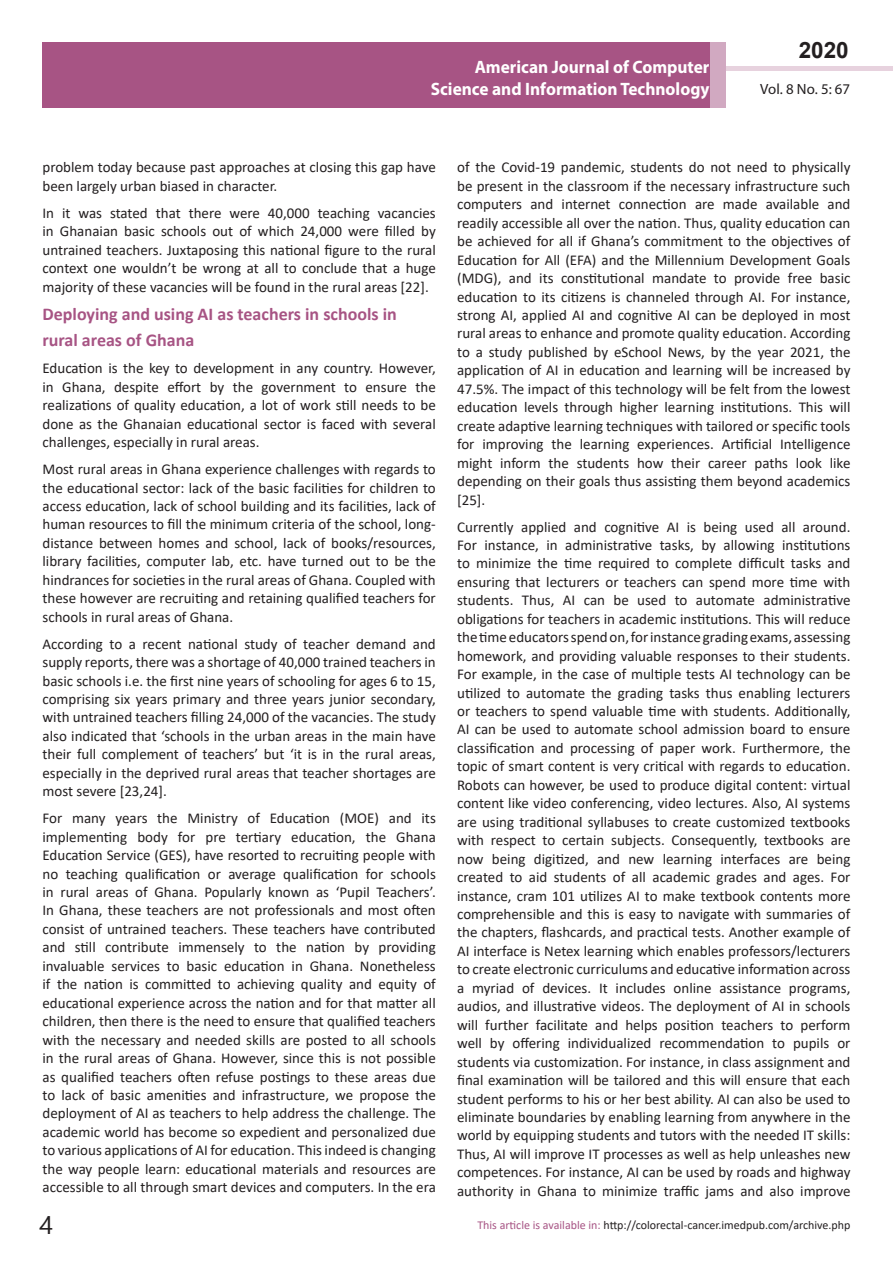
<style>
.page{position:relative;width:893px;height:1263px;background:#fff}
.page>*{position:absolute;margin:0;border:0;box-sizing:border-box;transform-origin:0 0}
.t1{font:25.5px "Nirmala UI";color:#231f20}
.t2{font:700 22.5px "Arial";color:#231f20}
.side-heading{font:700 18px/26.4px "Calibri";color:#a75484}
.t3{font:700 18px/21.6px "Myriad Pro";color:#fff;text-align:right;scale:.96 1}
.t4{font:15px/18.5px "Calibri";color:#231f20;text-align:justify}
.t5{font:14.85px "Myriad Pro";color:#231f20}
.t6{font:12px "Calibri";color:#231f20}
.s1{color:#a75484}
</style>
<div class="page">
<div style="left:722px;top:66px;width:171px;height:5px;background:#e7d2de"></div>
<div style="left:43px;top:42px;width:682px;height:66px;background:#a75484"></div>
<div style="left:710px;top:42px;width:15px;height:66px;background:#d1a9c1"></div>
<p class="t3" style="left:431px;top:56px;width:292px">American Journal of Computer<br>Science and Information Technology</p>
<h2 class="t2" style="left:799px;top:35px;width:52px">2020</h2>
<p class="t5" style="left:760px;top:80px;width:92px">Vol. 8 No. 5: 67</p>
<p class="t4" style="left:43px;top:158px;width:395px">problem today because past approaches at closing this gap have been largely urban biased in character.</p>
<p class="t4" style="left:43px;top:203px;width:395px">In it was stated that there were 40,000 teaching vacancies in Ghanaian basic schools out of which 24,000 were filled by untrained teachers. Juxtaposing this national figure to the rural context one wouldn’t be wrong at all to conclude that a huge majority of these vacancies will be found in the rural areas [22].</p>
<p class="side-heading" style="left:43px;top:300px;width:356px">Deploying and using AI as teachers in schools in rural areas of Ghana</p>
<p class="t4" style="left:43px;top:359px;width:395px">Education is the key to development in any country. However, in Ghana, despite effort by the government to ensure the realizations of quality education, a lot of work still needs to be done as the Ghanaian educational sector is faced with several challenges, especially in rural areas.</p>
<p class="t4" style="left:43px;top:459px;width:395px">Most rural areas in Ghana experience challenges with regards to the educational sector: lack of the basic facilities for children to access education, lack of school building and its facilities, lack of human resources to fill the minimum criteria of the school, long&shy;distance between homes and school, lack of books/resources, library facilities, computer lab, etc. have turned out to be the hindrances for societies in the rural areas of Ghana. Coupled with these however are recruiting and retaining qualified teachers for schools in rural areas of Ghana.</p>
<p class="t4" style="left:43px;top:634px;width:395px">According to a recent national study of teacher demand and supply reports, there was a shortage of 40,000 trained teachers in basic schools i.e. the first nine years of schooling for ages 6 to 15, comprising six years primary and three years junior secondary, with untrained teachers filling 24,000 of the vacancies. The study also indicated that ‘schools in the urban areas in the main have their full complement of teachers’ but ‘it is in the rural areas, especially in the deprived rural areas that teacher shortages are most severe [23,24].</p>
<p class="t4" style="left:43px;top:809px;width:395px">For many years the Ministry of Education (MOE) and its implementing body for pre tertiary education, the Ghana Education Service (GES), have resorted to recruiting people with no teaching qualification or average qualification for schools in rural areas of Ghana. Popularly known as ‘Pupil Teachers’.<br>In Ghana, these teachers are not professionals and most often consist of untrained teachers. These teachers have contributed and still contribute immensely to the nation by providing invaluable services to basic education in Ghana. Nonetheless if the nation is committed to achieving quality and equity of educational experience across the nation and for that matter all children, then there is the need to ensure that qualified teachers with the necessary and needed skills are posted to all schools in the rural areas of Ghana. However, since this is not possible as qualified teachers often refuse postings to these areas due to lack of basic amenities and infrastructure, we propose the deployment of AI as teachers to help address the challenge. The academic world has become so expedient and personalized due to various applications of AI for education. This indeed is changing the way people learn: educational materials and resources are accessible to all through smart devices and computers. In the era</p>
<p class="t4" style="left:457px;top:158px;width:395px">of the Covid-19 pandemic, students do not need to physically be present in the classroom if the necessary infrastructure such computers and internet connection are made available and readily accessible all over the nation. Thus, quality education can be achieved for all if Ghana’s commitment to the objectives of Education for All (EFA) and the Millennium Development Goals (MDG), and its constitutional mandate to provide free basic education to its citizens is channeled through AI. For instance, strong AI, applied AI and cognitive AI can be deployed in most rural areas to enhance and promote quality education. According to a study published by eSchool News, by the year 2021, the application of AI in education and learning will be increased by 47.5%. The impact of this technology will be felt from the lowest education levels through higher learning institutions. This will create adaptive learning techniques with tailored or specific tools for improving the learning experiences. Artificial Intelligence might inform the students how their career paths look like depending on their goals thus assisting them beyond academics [25].</p>
<p class="t4" style="left:457px;top:517px;width:395px">Currently applied and cognitive AI is being used all around.<br>For instance, in administrative tasks, by allowing institutions to minimize the time required to complete difficult tasks and ensuring that lecturers or teachers can spend more time with students. Thus, AI can be used to automate administrative obligations for teachers in academic institutions. This will reduce the time educators spend on, for instance grading exams, assessing homework, and providing valuable responses to their students.<br>For example, in the case of multiple tests AI technology can be utilized to automate the grading tasks thus enabling lecturers or teachers to spend valuable time with students. Additionally, AI can be used to automate school admission board to ensure classification and processing of paper work. Furthermore, the topic of smart content is very critical with regards to education.<br>Robots can however, be used to produce digital content: virtual content like video conferencing, video lectures. Also, AI systems are using traditional syllabuses to create customized textbooks with respect to certain subjects. Consequently, textbooks are now being digitized, and new learning interfaces are being created to aid students of all academic grades and ages. For instance, cram 101 utilizes AI to make textbook contents more comprehensible and this is easy to navigate with summaries of the chapters, flashcards, and practical tests. Another example of AI interface is Netex learning which enables professors/lecturers to create electronic curriculums and educative information across a myriad of devices. It includes online assistance programs, audios, and illustrative videos. The deployment of AI in schools will further facilitate and helps position teachers to perform well by offering individualized recommendation to pupils or students via customization. For instance, in class assignment and final examination will be tailored and this will ensure that each student performs to his or her best ability. AI can also be used to eliminate boundaries by enabling learning from anywhere in the world by equipping students and tutors with the needed IT skills:<br>Thus, AI will improve IT processes as well as help unleashes new competences. For instance, AI can be used by roads and highway authority in Ghana to minimize traffic jams and also improve</p>
<h1 class="t1" style="left:40px;top:1204px;width:15px">4</h1>
<p class="t6" style="left:477px;top:1217px;width:375px"><span class="s1">This article is available in:</span> http://colorectal-cancer.imedpub.com/archive.php</p>
</div>
